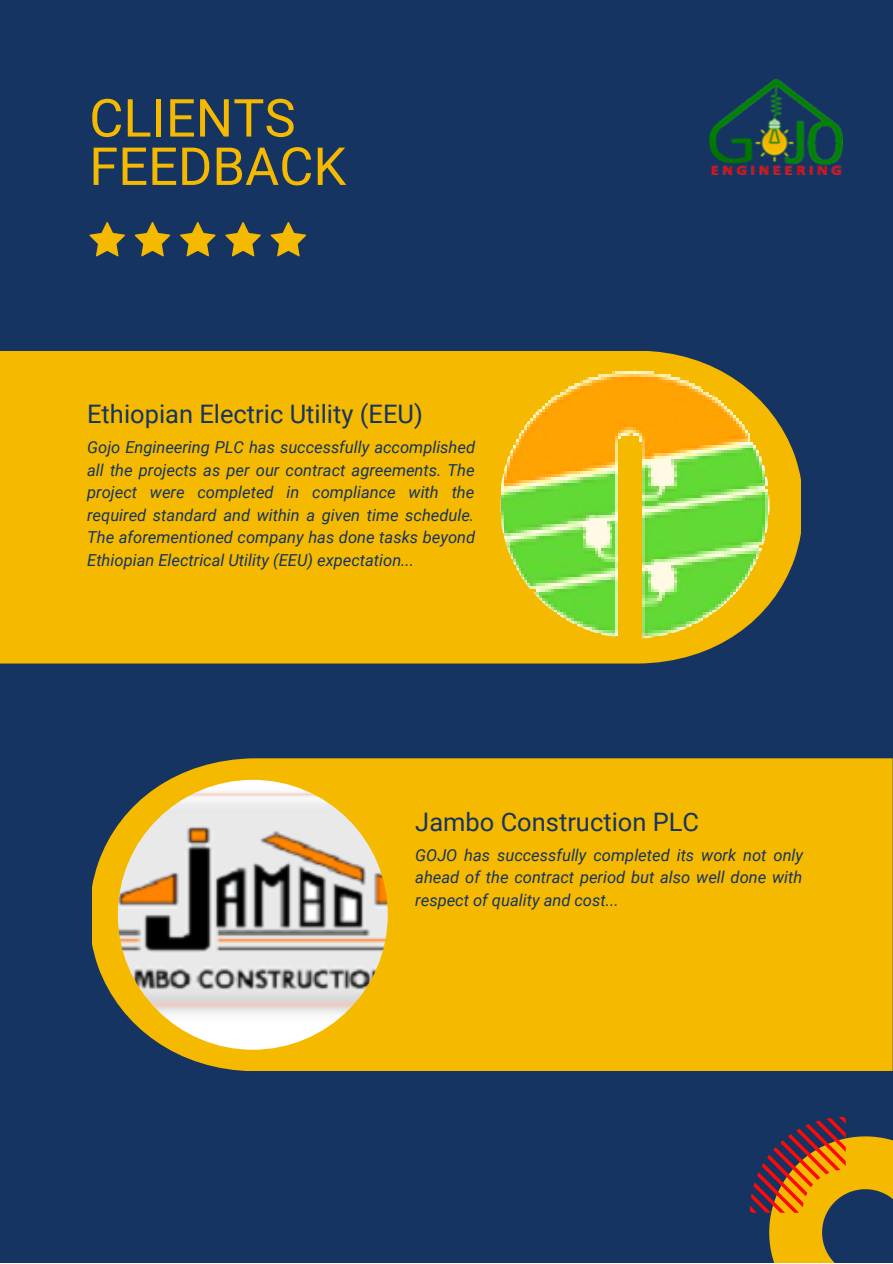
<style>
.page{position:relative;width:893px;height:1264px;background:#fff}
.page>*{position:absolute;margin:0;border:0;box-sizing:border-box;transform-origin:0 0}
.t1{font:52.5px/48.3px "Roboto";color:#f5b900}
.t2{font:25.5px "Roboto";color:#153462}
.t3{font:italic 16.5px/22.5px "Roboto";color:#153462;text-align:justify}
</style>
<div class="page">
<div style="left:0;top:0;width:892px;height:1262px;background:#153462"></div>
<div style="left:0;top:351px;width:800px;height:312px;background:#f5b900"></div>
<div style="left:92px;top:758px;width:800px;height:313px;background:#f5b900"></div>
<img style="left:499px;top:369px;width:270px;height:269px;border-radius:50%">
<img style="left:118px;top:779px;width:270px;height:270px;border-radius:50%">
<svg style="left:89px;top:222px;width:217px;height:34px"></svg>
<img style="left:709px;top:80px;width:133px;height:94px">
<svg style="left:750px;top:1117px;width:142px;height:145px"></svg>
<h1 class="t1" style="left:89px;top:94px;width:258px">CLIENTS<br>FEEDBACK</h1>
<h2 class="t2" style="left:87px;top:399px;width:337px">Ethiopian Electric Utility (EEU)</h2>
<p class="t3" style="left:87px;top:436px;width:389px">Gojo Engineering PLC has successfully accomplished all the projects as per our contract agreements. The project were completed in compliance with the required standard and within a given time schedule.<br>The aforementioned company has done tasks beyond Ethiopian Electrical Utility (EEU) expectation...</p>
<h2 class="t2" style="left:415px;top:807px;width:285px">Jambo Construction PLC</h2>
<p class="t3" style="left:415px;top:844px;width:389px">GOJO has successfully completed its work not only ahead of the contract period but also well done with respect of quality and cost...</p>
</div>
